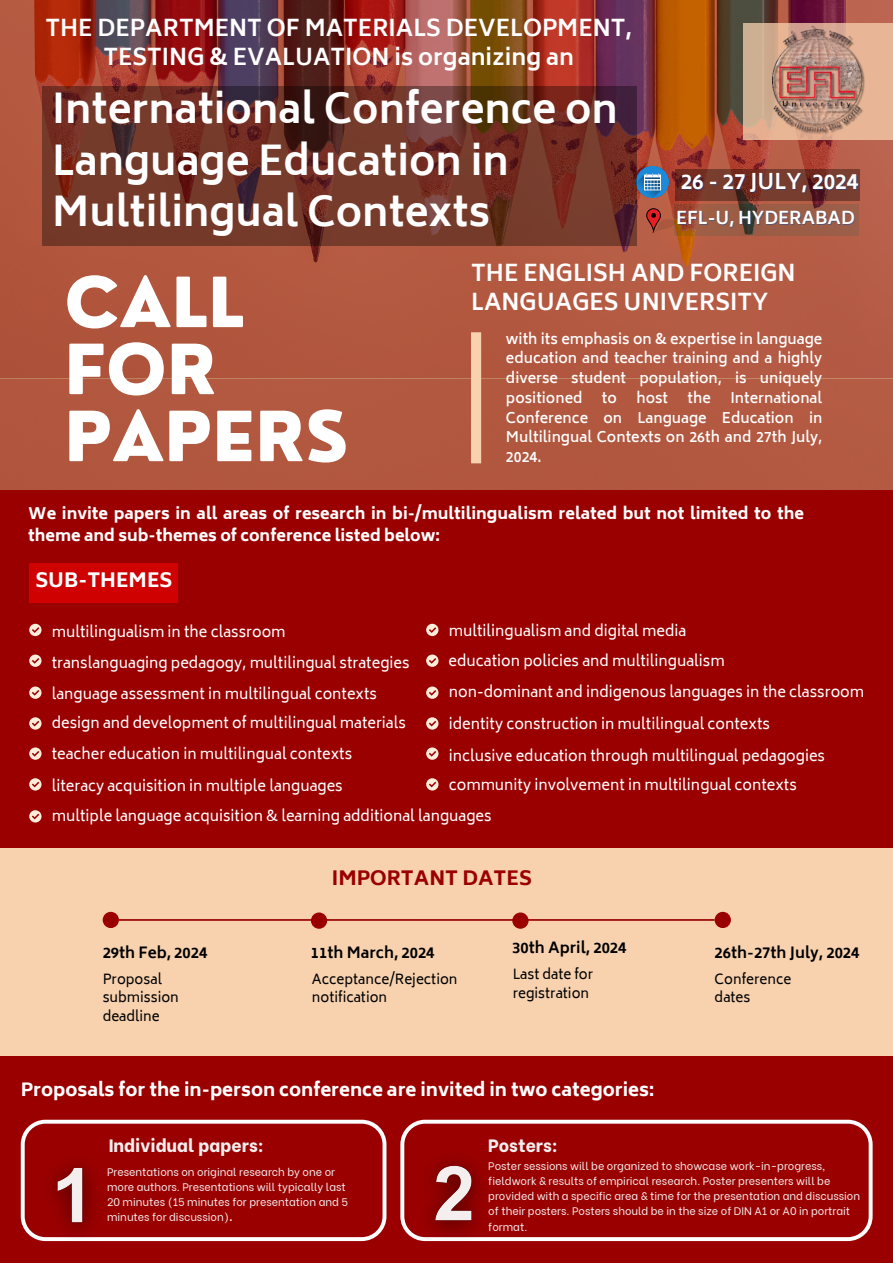
<style>
.page{position:relative;width:893px;height:1263px;background:#9b0000}
.page>*{position:absolute;margin:0;border:0;box-sizing:border-box;transform-origin:0 0}
.t1{font:800 67.35px/67.1px "Nourd";color:#fff}
.t2{font:700 39.75px/51.2px "Biryani";color:#fff}
.t3{font:700 22.5px/29.2px "Biryani";color:#fff;text-align:center}
.t4{font:700 21px "Biryani";color:#fff}
.t5{font:800 19.5px "Biryani";color:#9b0000}
.t6{font:800 19.5px "Biryani";color:#fff}
.t7{font:800 18px "Biryani";color:#fff}
.t8{font:800 17.85px "Be Vietnam";color:#f4eeee}
.t9{font:700 17.25px "Biryani";color:#fff}
.t10{font:800 15.75px/21.9px "Biryani";color:#fff}
.t11{font:700 15px "Biryani";color:#000}
.t12{font:14.62px "Biryani";color:#fff}
.t13{font:600 14.25px/19.6px "Biryani";color:#fff;text-align:justify}
.t14{font:13.5px/18.6px "Biryani";color:#000}
.t15{font:10.95px/15.1px "Be Vietnam";color:#f4eeee}
.s1{font-weight:800}
</style>
<div class="page">
<svg style="left:29px;top:624px;width:13px;height:12px"></svg>
<svg style="left:32px;top:627px;width:7px;height:6px"></svg>
<svg style="left:29px;top:654px;width:13px;height:13px"></svg>
<svg style="left:32px;top:658px;width:7px;height:6px"></svg>
<svg style="left:29px;top:686px;width:13px;height:13px"></svg>
<svg style="left:32px;top:690px;width:7px;height:6px"></svg>
<svg style="left:29px;top:717px;width:13px;height:13px"></svg>
<svg style="left:32px;top:721px;width:7px;height:5px"></svg>
<svg style="left:29px;top:747px;width:13px;height:13px"></svg>
<svg style="left:32px;top:751px;width:7px;height:6px"></svg>
<svg style="left:29px;top:778px;width:13px;height:12px"></svg>
<svg style="left:32px;top:782px;width:7px;height:5px"></svg>
<svg style="left:29px;top:810px;width:13px;height:12px"></svg>
<svg style="left:32px;top:814px;width:7px;height:5px"></svg>
<div style="left:0;top:848px;width:893px;height:208px;background:#f8d2af"></div>
<img style="left:0;top:0;width:893px;height:489px">
<svg style="left:675px;top:170px;width:184px;height:31px;fill:#773d2d"></svg>
<div style="left:471px;top:332px;width:10px;height:131px;background:#f8d2af"></div>
<svg style="left:743px;top:23px;width:150px;height:117px;fill:#e8b395"></svg>
<img style="left:762px;top:25px;width:112px;height:112px">
<img style="left:637px;top:166px;width:31px;height:32px">
<svg style="left:42px;top:86px;width:594px;height:160px;fill:#75392a"></svg>
<div style="left:426px;top:624px;width:12px;height:12px;background:#ffeddc;border-radius:50%"></div>
<svg style="left:429px;top:627px;width:7px;height:6px"></svg>
<svg style="left:426px;top:654px;width:12px;height:13px"></svg>
<svg style="left:429px;top:658px;width:7px;height:6px"></svg>
<svg style="left:426px;top:686px;width:12px;height:13px"></svg>
<svg style="left:429px;top:690px;width:7px;height:6px"></svg>
<svg style="left:426px;top:717px;width:12px;height:13px"></svg>
<svg style="left:429px;top:721px;width:7px;height:5px"></svg>
<svg style="left:426px;top:747px;width:12px;height:13px"></svg>
<svg style="left:429px;top:751px;width:7px;height:6px"></svg>
<div style="left:426px;top:778px;width:12px;height:12px;background:#ffeddc;border-radius:50%"></div>
<svg style="left:429px;top:782px;width:7px;height:5px"></svg>
<hr style="left:119px;top:919px;width:595px;height:2px;background:#9b0000">
<div style="left:103px;top:912px;width:16px;height:16px;background:#9b0000;border-radius:50%"></div>
<div style="left:311px;top:912px;width:16px;height:17px;background:#9b0000;border-radius:50%"></div>
<div style="left:512px;top:912px;width:16px;height:17px;background:#9b0000;border-radius:50%"></div>
<div style="left:714px;top:912px;width:17px;height:16px;background:#9b0000;border-radius:50%"></div>
<svg style="left:21px;top:1120px;width:365px;height:121px"></svg>
<svg style="left:400px;top:1120px;width:472px;height:121px"></svg>
<svg style="left:646px;top:208px;width:29px;height:24px"></svg>
<div style="left:30px;top:563px;width:148px;height:40px;background:#cf0101"></div>
<img style="left:28px;top:1140px;width:84px;height:102px">
<img style="left:405px;top:1138px;width:97px;height:104px">
<p class="t3" style="left:45px;top:14px;width:588px">THE DEPARTMENT OF MATERIALS DEVELOPMENT,<br>TESTING &amp; EVALUATION is organizing an</p>
<p class="t2" style="left:52px;top:84px;width:567px">International Conference on<br>Language Education in<br>Multilingual Contexts</p>
<p class="t4" style="left:680px;top:170px;width:179px">26 - 27 JULY, 2024</p>
<p class="t9" style="left:676px;top:208px;width:180px">EFL-U, HYDERABAD</p>
<p class="t1" style="left:64px;top:268px;width:285px">CALL<br>FOR<br>PAPERS</p>
<p class="t3" style="left:471px;top:259px;width:326px;text-align:left">THE ENGLISH AND FOREIGN<br>LANGUAGES UNIVERSITY</p>
<p class="t13" style="left:506px;top:329px;width:318px">with its emphasis on &amp; expertise in language education and teacher training and a highly diverse student population, is uniquely positioned</p>
<p class="t13" style="left:506px;top:388px;width:318px;text-indent:224px">International Conference on Language Education in Multilingual Contexts on 26th and 27th July, 2024.</p>
<p class="t13" style="left:602px;top:388px;width:16px">to</p>
<p class="t13" style="left:636px;top:388px;width:33px">host</p>
<p class="t13" style="left:687px;top:388px;width:25px">the</p>
<p class="t10" style="left:28px;top:503px;width:777px">We invite papers in all areas of research in bi-/multilingualism related but not limited to the theme and sub-themes of conference listed below:</p>
<h3 class="t6" style="left:35px;top:569px;width:139px">SUB-THEMES</h3>
<p class="t12" style="left:52px;top:623px;width:235px">multilingualism in the classroom</p>
<p class="t12" style="left:52px;top:654px;width:359px">translanguaging pedagogy, multilingual strategies</p>
<h3 class="t12" style="left:52px;top:685px;width:327px">language assessment in multilingual contexts</h3>
<h2 class="t12" style="left:52px;top:714px;width:356px">design and development of multilingual materials</h2>
<p class="t12" style="left:52px;top:746px;width:302px">teacher education in multilingual contexts</p>
<h1 class="t12" style="left:52px;top:777px;width:292px">literacy acquisition in multiple languages</h1>
<p class="t12" style="left:449px;top:622px;width:239px">multilingualism and digital media</p>
<p class="t12" style="left:448px;top:652px;width:277px">education policies and multilingualism</p>
<p class="t12" style="left:449px;top:683px;width:417px">non-dominant and indigenous languages in the classroom</p>
<p class="t12" style="left:449px;top:715px;width:323px">identity construction in multilingual contexts</p>
<p class="t12" style="left:449px;top:747px;width:378px">inclusive education through multilingual pedagogies</p>
<p class="t12" style="left:449px;top:776px;width:350px">community involvement in multilingual contexts</p>
<p class="t12" style="left:52px;top:807px;width:441px">multiple language acquisition &amp; learning additional languages</p>
<p class="t5" style="left:332px;top:866px;width:202px">IMPORTANT DATES</p>
<p class="t11" style="left:103px;top:943px;width:106px">29th Feb, 2024</p>
<p class="t11" style="left:311px;top:943px;width:125px">11th March, 2024</p>
<p class="t11" style="left:512px;top:939px;width:116px">30th April, 2024</p>
<p class="t11" style="left:714px;top:943px;width:146px">26th-27th July, 2024</p>
<p class="t14" style="left:103px;top:970px;width:78px">Proposal submission deadline</p>
<p class="t14" style="left:312px;top:970px;width:147px">Acceptance/Rejection notification</p>
<p class="t14" style="left:513px;top:965px;width:82px">Last date for registration</p>
<p class="t14" style="left:714px;top:970px;width:78px">Conference dates</p>
<p class="t7" style="left:21px;top:1079px;width:635px">Proposals for the in-person conference are invited in two categories:</p>
<p class="t8" style="left:109px;top:1130px;width:157px">Individual papers:</p>
<p class="t15" style="left:107px;top:1163px;width:242px">Presentations on original research by one or more authors. Presentations will typically last 20 minutes (15 minutes for presentation and 5 minutes for discussion)<span class="s1">.</span></p>
<p class="t8" style="left:488px;top:1130px;width:71px">Posters:</p>
<p class="t15" style="left:488px;top:1157px;width:373px">Poster sessions will be organized to showcase work-in-progress, fieldwork &amp; results of empirical research. Poster presenters will be provided with a specific area &amp; time for the presentation and discussion of their posters. Posters should be in the size of DIN A1 or A0 in portrait format.</p>
</div>
